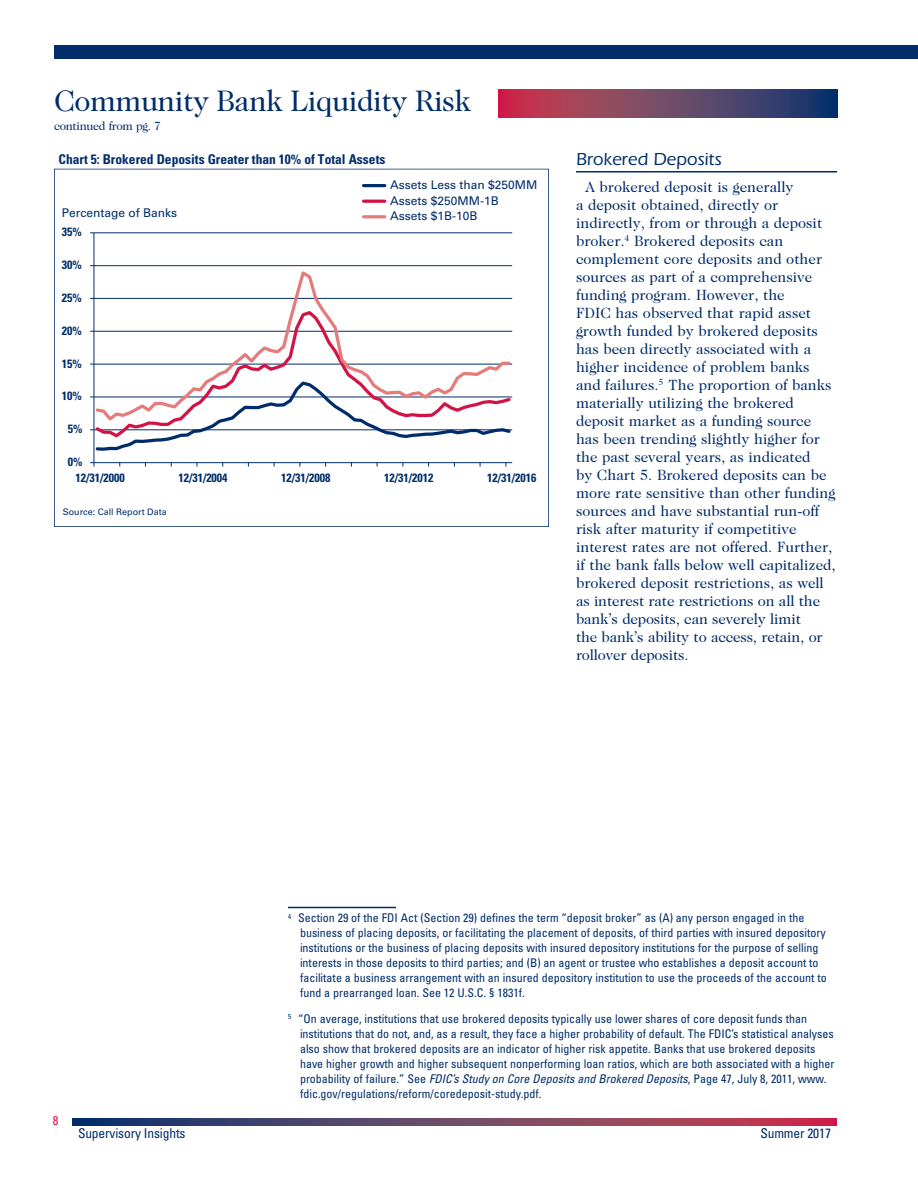
<style>
.page{position:relative;width:918px;height:1188px;background:#fff}
.page>*{position:absolute;margin:0;border:0;box-sizing:border-box;transform-origin:0 0}
.HeadA{font:30px "Caslon 224 Std";letter-spacing:-.02em;color:#002d6a}
.HeadC{font:500 18px "ITC Eras Std";color:#002d6a}
.Body{font:15px/18px "Caslon 224 Std";color:#002d6a}
.t1{font:700 condensed 13.5px "Univers LT Std";color:#002d6a}
.t2{font:condensed 13.5px "Univers LT Std";letter-spacing:-.01em;color:#002d6a}
.t3{font:condensed 12.75px "Univers LT Std";color:#d31245}
.Footnote2{font:condensed 12px/15px "Univers LT Std";color:#002d6a}
.t4{font:700 condensed 12px "Univers LT Std";color:#002d6a}
.t5{font:12px/15.6px "Univers LT Std";color:#002d6a}
.t6{font:12px "Caslon 224 Std";letter-spacing:-.025em;color:#002d6a}
.t7{font:9px "Univers LT Std";color:#002d6a}
.s1{font-style:italic}
</style>
<div class="page">
<svg style="left:72px;top:1119px;width:765px;height:6px;background:#6e4162"></svg>
<svg style="left:498px;top:89px;width:340px;height:28px;background:#704062"></svg>
<div style="left:54px;top:45px;width:864px;height:13px;background:#002d6a"></div>
<hr style="left:288px;top:907px;width:108px;height:1px;background:#002d6a">
<hr style="left:576px;top:171px;width:261px;height:2px;background:#002d6a">
<svg style="left:54px;top:169px;width:495px;height:358px"></svg>
<div style="left:94px;top:233px;width:418px;height:230px;background:#fff"></div>
<hr style="left:94px;top:265px;width:418px;height:1px;background:#002d6a">
<hr style="left:94px;top:232px;width:418px;height:1px;background:#002d6a">
<hr style="left:94px;top:233px;width:1px;height:230px;background:#002d6a">
<hr style="left:94px;top:462px;width:418px;height:1px;background:#002d6a">
<svg style="left:90px;top:462px;width:5px;height:5px"></svg>
<svg style="left:90px;top:380px;width:423px;height:72px"></svg>
<svg style="left:94px;top:309px;width:419px;height:131px"></svg>
<svg style="left:94px;top:268px;width:418px;height:155px"></svg>
<hr style="left:364px;top:184px;width:21px;height:3px;background:#002d6a">
<hr style="left:364px;top:200px;width:21px;height:3px;background:#d31245">
<hr style="left:364px;top:215px;width:21px;height:3px;background:#e37c7b">
<p class="HeadA" style="left:54px;top:83px;width:419px">Community Bank Liquidity Risk</p>
<p class="t6" style="left:54px;top:119px;width:108px">continued from pg. 7</p>
<p class="t1" style="left:58px;top:151px;width:328px">Chart 5: Brokered Deposits Greater than 10% of Total Assets</p>
<p class="t5" style="left:62px;top:205px;width:117px">Percentage of Banks</p>
<p class="t4" style="left:62px;top:225px;width:21px">35%</p>
<p class="t4" style="left:62px;top:257px;width:21px">30%</p>
<p class="t4" style="left:62px;top:290px;width:21px">25%</p>
<p class="t4" style="left:62px;top:323px;width:21px">20%</p>
<p class="t4" style="left:62px;top:356px;width:21px">15%</p>
<p class="t4" style="left:62px;top:389px;width:21px">10%</p>
<p class="t4" style="left:68px;top:422px;width:16px">5%</p>
<p class="t4" style="left:68px;top:454px;width:16px">0%</p>
<p class="t5" style="left:390px;top:177px;width:149px">Assets Less than $250MM<br>Assets $250MM-1B<br>Assets $1B-10B</p>
<p class="t4" style="left:75px;top:470px;width:51px">12/31/2000</p>
<p class="t4" style="left:178px;top:470px;width:51px">12/31/2004</p>
<p class="t4" style="left:281px;top:470px;width:51px">12/31/2008</p>
<p class="t4" style="left:384px;top:470px;width:51px">12/31/2012</p>
<p class="t4" style="left:487px;top:470px;width:51px">12/31/2016</p>
<p class="t7" style="left:63px;top:506px;width:106px">Source: Call Report Data</p>
<p class="HeadC" style="left:576px;top:149px;width:147px">Brokered Deposits</p>
<p class="Body" style="left:576px;top:178px;width:261px;text-indent:9px">A brokered deposit is generally<br>a deposit obtained, directly or indirectly, from or through a deposit broker.<sup>4</sup> Brokered deposits can complement core deposits and other sources as part of a comprehensive funding program. However, the<br>FDIC has observed that rapid asset growth funded by brokered deposits has been directly associated with a higher incidence of problem banks and failures.<sup>5</sup> The proportion of banks materially utilizing the brokered deposit market as a funding source has been trending slightly higher for the past several years, as indicated<br>by Chart 5. Brokered deposits can be more rate sensitive than other funding sources and have substantial run-off risk after maturity if competitive interest rates are not offered. Further, if the bank falls below well capitalized, brokered deposit restrictions, as well as interest rate restrictions on all the bank’s deposits, can severely limit<br>the bank’s ability to access, retain, or rollover deposits.</p>
<p class="t3" style="left:53px;top:1113px;width:7px">8</p>
<p class="Footnote2" style="left:300px;top:911px;width:528px;text-indent:-12px"><sup>4</sup> Section 29 of the FDI Act (Section 29) defines the term “deposit broker” as (A) any person engaged in the business of placing deposits, or facilitating the placement of deposits, of third parties with insured depository institutions or the business of placing deposits with insured depository institutions for the purpose of selling interests in those deposits to third parties; and (B) an agent or trustee who establishes a deposit account to facilitate a business arrangement with an insured depository institution to use the proceeds of the account to fund a prearranged loan. See 12 U.S.C. § 1831f.</p>
<p class="Footnote2" style="left:300px;top:1011px;width:536px;text-indent:-12px"><sup>5</sup> “On average, institutions that use brokered deposits typically use lower shares of core deposit funds than institutions that do not, and, as a result, they face a higher probability of default. The FDIC’s statistical analyses also show that brokered deposits are an indicator of higher risk appetite. Banks that use brokered deposits have higher growth and higher subsequent nonperforming loan ratios, which are both associated with a higher probability of failure.” See <span class="s1">FDIC’s Study on Core Deposits and Brokered Deposits</span>, Page 47, July 8, 2011, www. fdic.gov/regulations/reform/coredeposit-study.pdf.</p>
<p class="t2" style="left:78px;top:1124px;width:109px">Supervisory Insights</p>
<p class="t2" style="left:760px;top:1124px;width:72px">Summer 2017</p>
</div>
